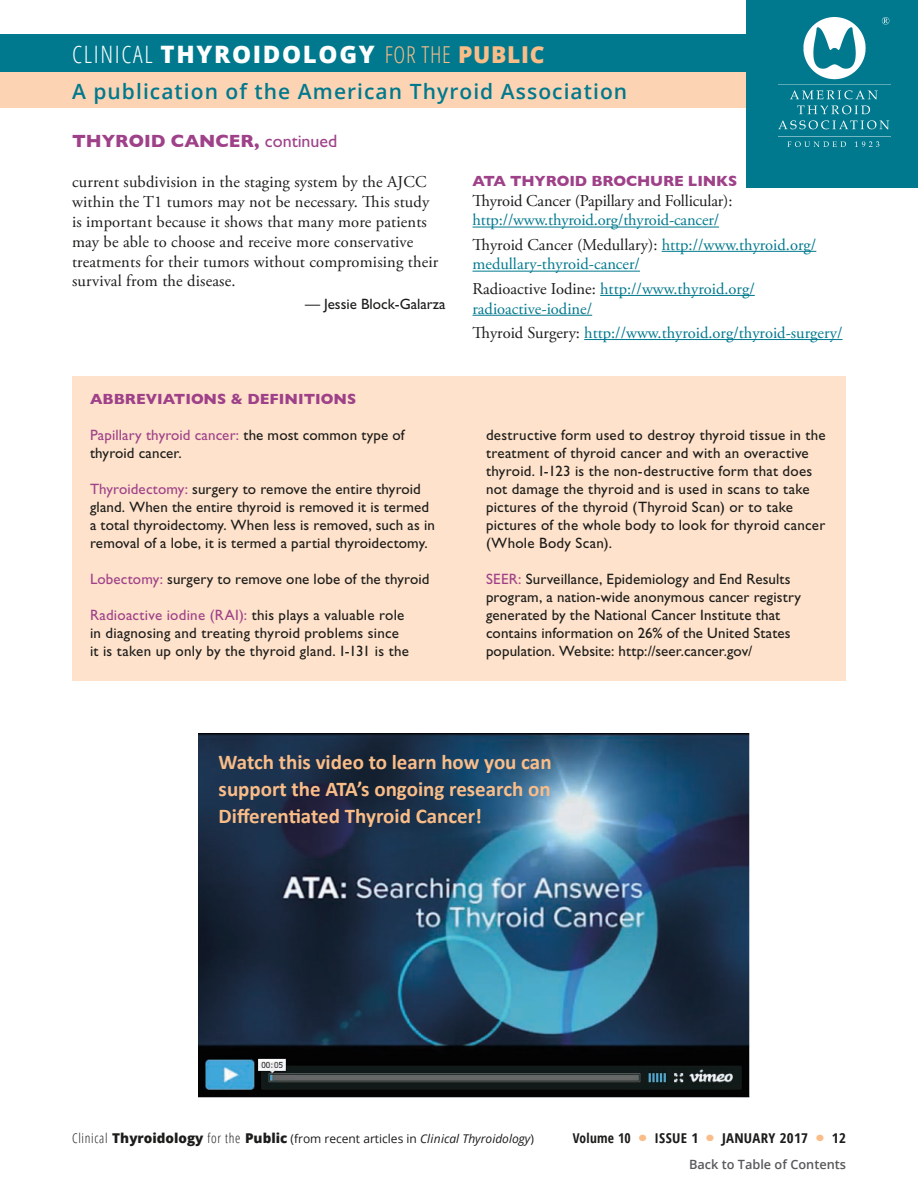
<style>
.page{position:relative;width:918px;height:1188px;background:#fff}
.page>*{position:absolute;margin:0;border:0;box-sizing:border-box;transform-origin:0 0}
.t1{font:800 24px "Open Sans";letter-spacing:.07em;color:#fff}
.t2{font:700 21px/27px "Calibri";color:#fabd88;text-align:justify}
.t3{font:600 21px "Open Sans";letter-spacing:.05em;color:#00798e}
.Topic_Header{font:700 18px "Gill Sans";color:#9f4189}
.body_serif{font:16.5px/19.8px "Adobe Garamond Pro";letter-spacing:.01em;color:#1c1c1a}
.body_links{font:16.5px/19.8px "Adobe Garamond Pro";color:#00798e}
.body_links-2{font:16.5px/19.8px "Adobe Garamond Pro";letter-spacing:-.01em;color:#1c1c1a}
.abbreviations_body{font:15px/18px "Gill Sans Std";letter-spacing:.01em;color:#1c1c1a}
.abbreviations_head{font:700 15px "Gill Sans";color:#9f4189}
.question_links{font:700 15px "Gill Sans";letter-spacing:-.01em;color:#9f4189}
.body_editor_name{font:15px "Gill Sans Std";color:#1c1c1a}
.t4{font:700 condensed 13.5px "Open Sans";letter-spacing:.02em;color:#1c1c1a;scale:1.1 1}
.t5{font:700 condensed 13.5px "Open Sans";letter-spacing:.02em;color:#1c1c1a}
.t6{font:600 12.75px "Open Sans";color:#58595b}
.t7{font:12px "Open Sans";color:#1c1c1a}
.s1{font-weight:300;font-stretch:condensed}
.s2{font-weight:300;font-stretch:condensed;font-size:23.25px;color:#fabd88}
.s3{font-size:23.25px;color:#fabd88}
.s4{font-family:"Gill Sans Std";font-weight:400}
.s5{color:#9f4189}
.s6{color:#00798e}
.s7{color:#1c1c1a}
.s8{font-weight:300;font-stretch:condensed;font-size:13.5px}
.s9{font-weight:800;font-size:13.5px}
.s10{font-style:italic}
</style>
<div class="page">
<div style="left:72px;top:376px;width:774px;height:304px;background:#fee2cb"></div>
<div style="left:0;top:70px;width:918px;height:38px;background:#fdd4b3"></div>
<div style="left:0;top:35px;width:918px;height:37px;background:#00798e"></div>
<div style="left:747px;top:0;width:171px;height:188px;background:#00798e"></div>
<img style="left:778px;top:18px;width:112px;height:129px">
<img style="left:198px;top:734px;width:551px;height:364px">
<hr style="left:472px;top:227px;width:247px;height:1px;background:#00798e">
<hr style="left:662px;top:251px;width:154px;height:1px;background:#00798e">
<hr style="left:472px;top:271px;width:168px;height:1px;background:#00798e">
<hr style="left:600px;top:295px;width:155px;height:1px;background:#00798e">
<hr style="left:472px;top:315px;width:120px;height:1px;background:#00798e">
<hr style="left:584px;top:339px;width:259px;height:1px;background:#00798e">
<p class="t1" style="left:72px;top:36px;width:474px"><span class="s1">CLINICAL</span> THYROIDOLOGY <span class="s2">FOR THE</span> <span class="s3">PUBLIC</span></p>
<p class="t3" style="left:72px;top:77px;width:557px">A publication of the American Thyroid Association</p>
<p class="Topic_Header" style="left:72px;top:127px;width:267px">THYROID CANCER, <span class="s4">continued</span></p>
<p class="body_serif" style="left:72px;top:173px;width:368px">current subdivision in the staging system by the AJCC within the T1 tumors may not be necessary. This study is important because it shows that many more patients may be able to choose and receive more conservative treatments for their tumors without compromising their survival from the disease.</p>
<p class="body_editor_name" style="left:305px;top:295px;width:142px">— Jessie Block-Galarza</p>
<p class="abbreviations_head" style="left:90px;top:388px;width:268px">ABBREVIATIONS &amp; DEFINITIONS</p>
<p class="abbreviations_body" style="left:90px;top:427px;width:316px"><span class="s5">Papillary thyroid cancer:</span> the most common type of thyroid cancer.</p>
<p class="abbreviations_body" style="left:90px;top:481px;width:347px"><span class="s5">Thyroidectomy:</span> surgery to remove the entire thyroid gland. When the entire thyroid is removed it is termed a total thyroidectomy. When less is removed, such as in removal of a lobe, it is termed a partial thyroidectomy.</p>
<p class="abbreviations_body" style="left:90px;top:571px;width:341px"><span class="s5">Lobectomy:</span> surgery to remove one lobe of the thyroid</p>
<p class="abbreviations_body" style="left:90px;top:607px;width:321px"><span class="s5">Radioactive iodine (RAI):</span> this plays a valuable role in diagnosing and treating thyroid problems since it is taken up only by the thyroid gland. I-131 is the</p>
<p class="question_links" style="left:472px;top:169px;width:266px">ATA THYROID BROCHURE LINKS</p>
<p class="body_links-2" style="left:472px;top:191px;width:261px">Thyroid Cancer (Papillary and Follicular): <span class="s6">http://www.thyroid.org/thyroid-cancer/</span></p>
<p class="body_links" style="left:472px;top:235px;width:345px"><span class="s7">Thyroid Cancer (Medullary):</span> http://www.thyroid.org/ medullary-thyroid-cancer/</p>
<p class="body_links" style="left:472px;top:279px;width:284px"><span class="s7">Radioactive Iodine:</span> http://www.thyroid.org/ radioactive-iodine/</p>
<p class="body_links" style="left:472px;top:323px;width:372px"><span class="s7">Thyroid Surgery:</span> http://www.thyroid.org/thyroid-surgery/</p>
<p class="abbreviations_body" style="left:486px;top:427px;width:341px">destructive form used to destroy thyroid tissue in the treatment of thyroid cancer and with an overactive thyroid. I-123 is the non-destructive form that does not damage the thyroid and is used in scans to take pictures of the thyroid (Thyroid Scan) or to take pictures of the whole body to look for thyroid cancer (Whole Body Scan).</p>
<p class="abbreviations_body" style="left:486px;top:571px;width:317px"><span class="s5">SEER:</span> Surveillance, Epidemiology and End Results program, a nation-wide anonymous cancer registry generated by the National Cancer Institute that contains information on 26% of the United States population. Website: http://seer.cancer.gov/</p>
<p class="t2" style="left:219px;top:749px;width:335px">Watch this video to learn how you can support the ATA’s ongoing research on Differentiated Thyroid Cancer!</p>
<p class="t7" style="left:72px;top:1130px;width:463px"><span class="s8">Clinical</span> <span class="s9">Thyroidology</span> <span class="s8">for the</span> <span class="s9">Public</span> (from recent articles in <span class="s10">Clinical Thyroidology</span>)</p>
<p class="t5" style="left:573px;top:1129px;width:60px">Volume 10</p>
<p class="t4" style="left:655px;top:1129px;width:41px">ISSUE 1</p>
<p class="t4" style="left:722px;top:1129px;width:80px">JANUARY 2017</p>
<p class="t4" style="left:832px;top:1129px;width:14px">12</p>
<p class="t6" style="left:689px;top:1155px;width:158px">Back to Table of Contents</p>
</div>
